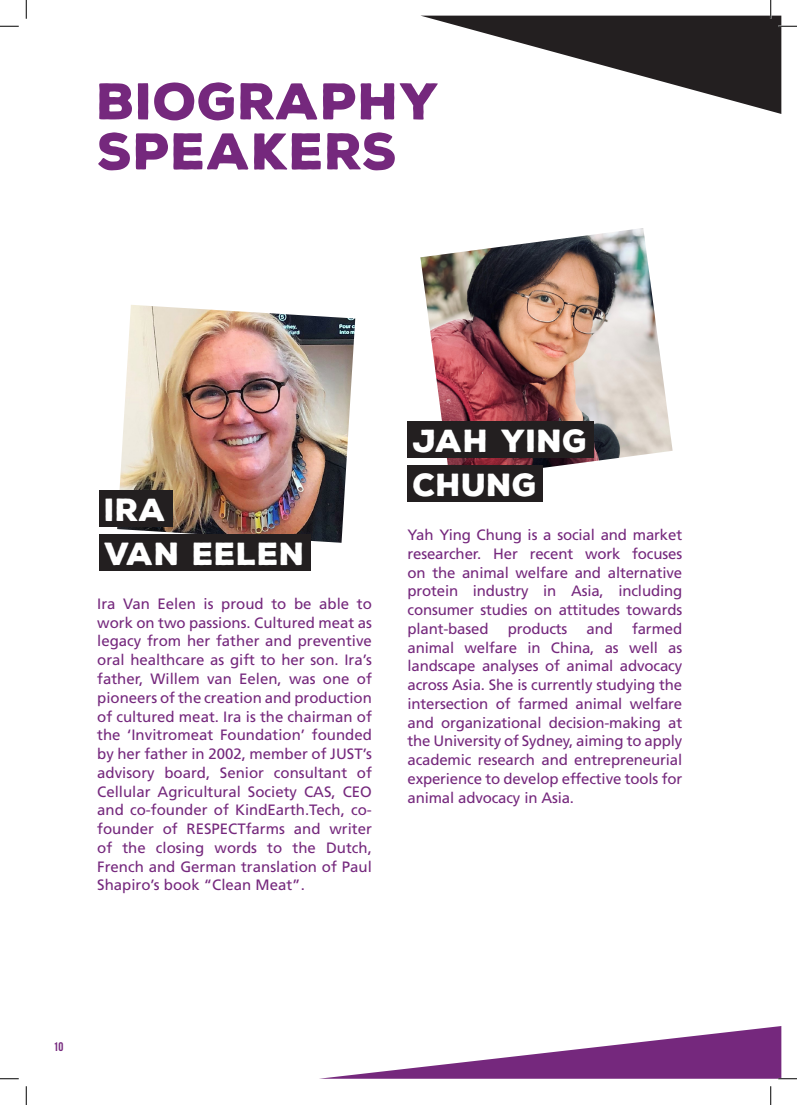
<style>
.page{position:relative;width:797px;height:1105px;background:#fff}
.page>*{position:absolute;margin:0;border:0;box-sizing:border-box;transform-origin:0 0}
.t1{font:900 50px/50px "Nexa Rust Sans";letter-spacing:.01em;color:#75287d}
.t2{font:900 31px/43.9px "Nexa Rust Sans";letter-spacing:.01em;color:#fff}
.t3{font:15px/18.8px "Frutiger LT Std";letter-spacing:-.01em;color:#75287d;text-align:justify}
.t4{font:12.5px "Bebas Neue";color:#75287d}
</style>
<div class="page">
<svg style="left:422px;top:16px;width:207px;height:57px"></svg>
<img style="left:420px;top:230px;width:209px;height:238px">
<div style="left:407px;top:422px;width:186px;height:36px;background:#231f20"></div>
<div style="left:407px;top:466px;width:136px;height:36px;background:#231f20"></div>
<img style="left:284px;top:314px;width:71px;height:229px">
<div style="left:99px;top:534px;width:212px;height:37px;background:#231f20"></div>
<svg style="left:629px;top:16px;width:140px;height:441px"></svg>
<svg style="left:16px;top:305px;width:268px;height:775px"></svg>
<svg style="left:769px;top:16px;width:12px;height:1073px"></svg>
<svg style="left:0;top:25px;width:19px;height:2px"></svg>
<svg style="left:778px;top:25px;width:19px;height:2px"></svg>
<svg style="left:0;top:1078px;width:19px;height:1px"></svg>
<svg style="left:319px;top:1026px;width:478px;height:53px"></svg>
<svg style="left:25px;top:0;width:2px;height:19px"></svg>
<svg style="left:25px;top:1086px;width:2px;height:19px"></svg>
<svg style="left:770px;top:0;width:1px;height:19px"></svg>
<svg style="left:770px;top:1086px;width:1px;height:19px"></svg>
<h1 class="t1" style="left:97px;top:77px;width:344px">BIOGRAPHY<br>SPEAKERS</h1>
<h2 class="t2" style="left:105px;top:488px;width:202px">IRA<br>VAN EELEN</h2>
<p class="t3" style="left:97px;top:594px;width:276px">Ira Van Eelen is proud to be able to work on two passions. Cultured meat as legacy from her father and preventive oral healthcare as gift to her son. Ira’s father, Willem van Eelen, was one of pioneers of the creation and production of cultured meat. Ira is the chairman of the ‘Invitromeat Foundation’ founded by her father in 2002, member of JUST’s advisory board, Senior consultant of Cellular Agricultural Society CAS, CEO and co-founder of KindEarth.Tech, co&shy;founder of RESPECTfarms and writer of the closing words to the Dutch, French and German translation of Paul Shapiro’s book “Clean Meat”.</p>
<h2 class="t2" style="left:413px;top:419px;width:176px">JAH YING<br>CHUNG</h2>
<p class="t3" style="left:407px;top:526px;width:276px">Yah Ying Chung is a social and market researcher. Her recent work focuses on the animal welfare and alternative protein industry in Asia, including consumer studies on attitudes towards plant-based</p>
<p class="t3" style="left:407px;top:619px;width:276px;text-indent:224px">farmed animal welfare in China, as well as landscape analyses of animal advocacy across Asia. She is currently studying the intersection of farmed animal welfare and organizational decision-making at the University of Sydney, aiming to apply academic research and entrepreneurial experience to develop effective tools for animal advocacy in Asia.</p>
<p class="t3" style="left:507px;top:619px;width:61px">products</p>
<p class="t3" style="left:586px;top:619px;width:28px">and</p>
<p class="t4" style="left:54px;top:1040px;width:11px">10</p>
</div>
